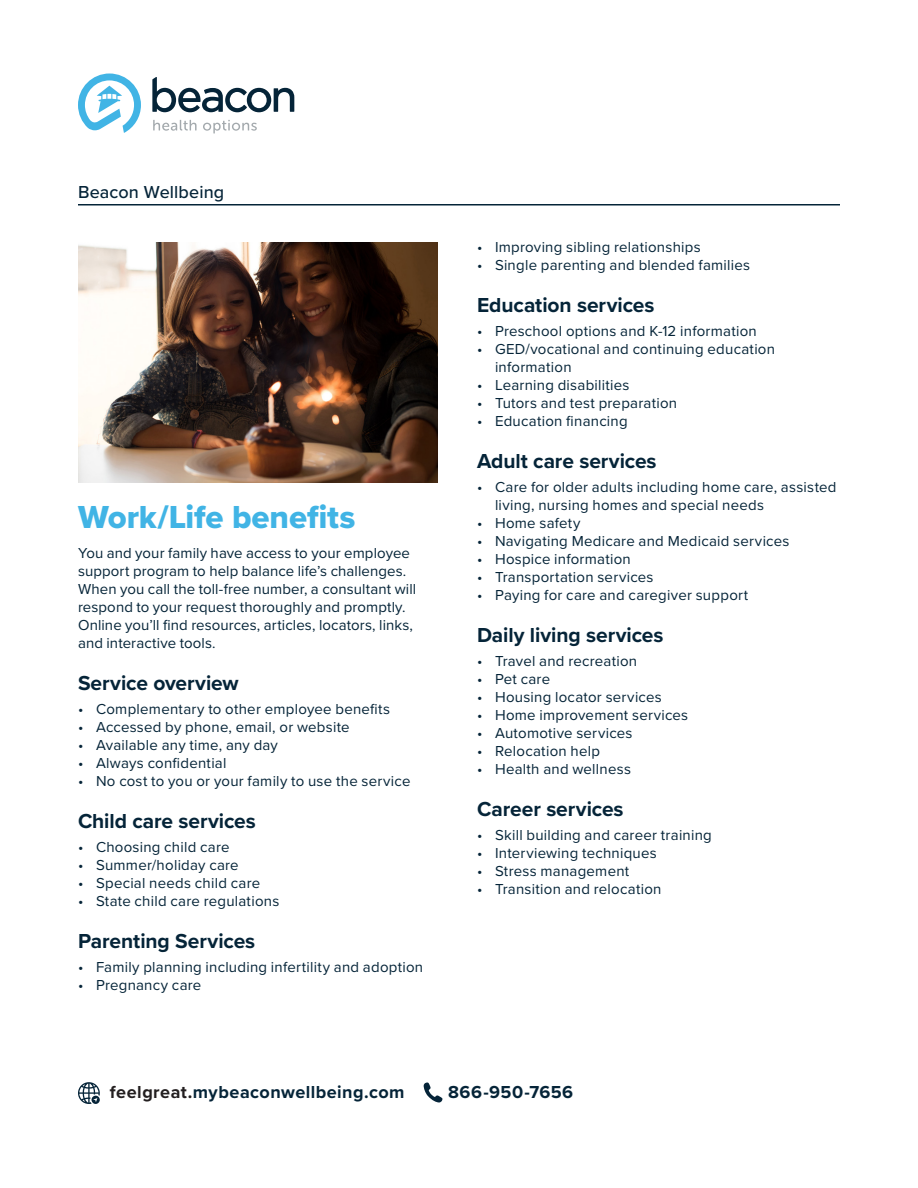
<style>
.page{position:relative;width:918px;height:1188px;background:#fff}
.page>*{position:absolute;margin:0;border:0;box-sizing:border-box;transform-origin:0 0}
.Tip_Sheet___Title_Sm{font:33px "Proxima Nova Extrabld";letter-spacing:-.005em;color:#41b4e5}
.Tip_Sheet___Heading{font:700 21px "Proxima Nova";letter-spacing:-.005em;color:#052438}
.t1{font:700 18px "Proxima Nova";letter-spacing:.025em;color:#052438}
.Tip_Sheet___Program{font:500 18px "Proxima Nova";letter-spacing:.005em;color:#052438}
.Tip_Sheet___Body_Cop{font:15px/18px "Proxima Nova";letter-spacing:.015em;color:#052438}
.s1{color:#231f20}
</style>
<div class="page">
<svg style="left:153px;top:120px;width:44px;height:11px"></svg>
<svg style="left:203px;top:120px;width:54px;height:14px"></svg>
<svg style="left:78px;top:74px;width:63px;height:59px"></svg>
<svg style="left:152px;top:77px;width:142px;height:35px"></svg>
<svg style="left:78px;top:1082px;width:22px;height:22px"></svg>
<svg style="left:423px;top:1083px;width:19px;height:20px"></svg>
<hr style="left:78px;top:204px;width:762px;height:2px;background:#052438">
<img style="left:78px;top:243px;width:360px;height:240px">
<p class="Tip_Sheet___Program" style="left:78px;top:179px;width:148px">Beacon Wellbeing</p>
<p class="Tip_Sheet___Title_Sm" style="left:78px;top:492px;width:279px">Work/Life benefits</p>
<p class="Tip_Sheet___Body_Cop" style="left:78px;top:543px;width:340px">You and your family have access to your employee support program to help balance life’s challenges.<br>When you call the toll-free number, a consultant will respond to your request thoroughly and promptly.<br>Online you’ll find resources, articles, locators, links, and interactive tools.</p>
<p class="Tip_Sheet___Heading" style="left:78px;top:667px;width:162px">Service overview</p>
<p class="Tip_Sheet___Body_Cop" style="left:78px;top:699px;width:314px">• Complementary to other employee benefits</p>
<p class="Tip_Sheet___Body_Cop" style="left:78px;top:717px;width:273px">• Accessed by phone, email, or website</p>
<p class="Tip_Sheet___Body_Cop" style="left:78px;top:735px;width:201px">• Available any time, any day</p>
<p class="Tip_Sheet___Body_Cop" style="left:78px;top:753px;width:150px">• Always confidential</p>
<p class="Tip_Sheet___Body_Cop" style="left:78px;top:771px;width:334px">• No cost to you or your family to use the service</p>
<p class="Tip_Sheet___Heading" style="left:78px;top:805px;width:179px">Child care services</p>
<p class="Tip_Sheet___Body_Cop" style="left:78px;top:837px;width:153px">• Choosing child care</p>
<p class="Tip_Sheet___Body_Cop" style="left:78px;top:855px;width:162px">• Summer/holiday care</p>
<p class="Tip_Sheet___Body_Cop" style="left:78px;top:873px;width:184px">• Special needs child care</p>
<p class="Tip_Sheet___Body_Cop" style="left:78px;top:891px;width:203px">• State child care regulations</p>
<p class="Tip_Sheet___Heading" style="left:78px;top:925px;width:179px">Parenting Services</p>
<p class="Tip_Sheet___Body_Cop" style="left:78px;top:957px;width:347px">• Family planning including infertility and adoption</p>
<p class="Tip_Sheet___Body_Cop" style="left:78px;top:975px;width:125px">• Pregnancy care</p>
<p class="Tip_Sheet___Body_Cop" style="left:477px;top:237px;width:225px">• Improving sibling relationships</p>
<p class="Tip_Sheet___Body_Cop" style="left:477px;top:255px;width:275px">• Single parenting and blended families</p>
<p class="Tip_Sheet___Heading" style="left:477px;top:289px;width:179px">Education services</p>
<p class="Tip_Sheet___Body_Cop" style="left:477px;top:321px;width:281px">• Preschool options and K-12 information</p>
<p class="Tip_Sheet___Body_Cop" style="left:495px;top:339px;width:282px;text-indent:-18px">• GED/vocational and continuing education information</p>
<p class="Tip_Sheet___Body_Cop" style="left:477px;top:375px;width:154px">• Learning disabilities</p>
<p class="Tip_Sheet___Body_Cop" style="left:477px;top:393px;width:202px">• Tutors and test preparation</p>
<p class="Tip_Sheet___Body_Cop" style="left:477px;top:411px;width:152px">• Education financing</p>
<p class="Tip_Sheet___Heading" style="left:477px;top:445px;width:181px">Adult care services</p>
<p class="Tip_Sheet___Body_Cop" style="left:495px;top:477px;width:343px;text-indent:-18px">• Care for older adults including home care, assisted living, nursing homes and special needs</p>
<p class="Tip_Sheet___Body_Cop" style="left:477px;top:513px;width:105px">• Home safety</p>
<p class="Tip_Sheet___Body_Cop" style="left:477px;top:531px;width:314px">• Navigating Medicare and Medicaid services</p>
<p class="Tip_Sheet___Body_Cop" style="left:477px;top:549px;width:155px">• Hospice information</p>
<p class="Tip_Sheet___Body_Cop" style="left:477px;top:567px;width:178px">• Transportation services</p>
<p class="Tip_Sheet___Body_Cop" style="left:477px;top:585px;width:273px">• Paying for care and caregiver support</p>
<p class="Tip_Sheet___Heading" style="left:477px;top:619px;width:188px">Daily living services</p>
<p class="Tip_Sheet___Body_Cop" style="left:477px;top:651px;width:162px">• Travel and recreation</p>
<p class="Tip_Sheet___Body_Cop" style="left:477px;top:669px;width:75px">• Pet care</p>
<p class="Tip_Sheet___Body_Cop" style="left:477px;top:687px;width:186px">• Housing locator services</p>
<p class="Tip_Sheet___Body_Cop" style="left:477px;top:705px;width:213px">• Home improvement services</p>
<p class="Tip_Sheet___Body_Cop" style="left:477px;top:723px;width:157px">• Automotive services</p>
<p class="Tip_Sheet___Body_Cop" style="left:477px;top:741px;width:125px">• Relocation help</p>
<p class="Tip_Sheet___Body_Cop" style="left:477px;top:759px;width:155px">• Health and wellness</p>
<p class="Tip_Sheet___Heading" style="left:477px;top:793px;width:148px">Career services</p>
<p class="Tip_Sheet___Body_Cop" style="left:477px;top:825px;width:236px">• Skill building and career training</p>
<p class="Tip_Sheet___Body_Cop" style="left:477px;top:843px;width:181px">• Interviewing techniques</p>
<p class="Tip_Sheet___Body_Cop" style="left:477px;top:861px;width:154px">• Stress management</p>
<p class="Tip_Sheet___Body_Cop" style="left:477px;top:879px;width:186px">• Transition and relocation</p>
<p class="t1" style="left:110px;top:1079px;width:296px"><span class="s1">feelgreat.</span>mybeaconwellbeing.com</p>
<p class="t1" style="left:448px;top:1079px;width:127px">866-950-7656</p>
</div>
